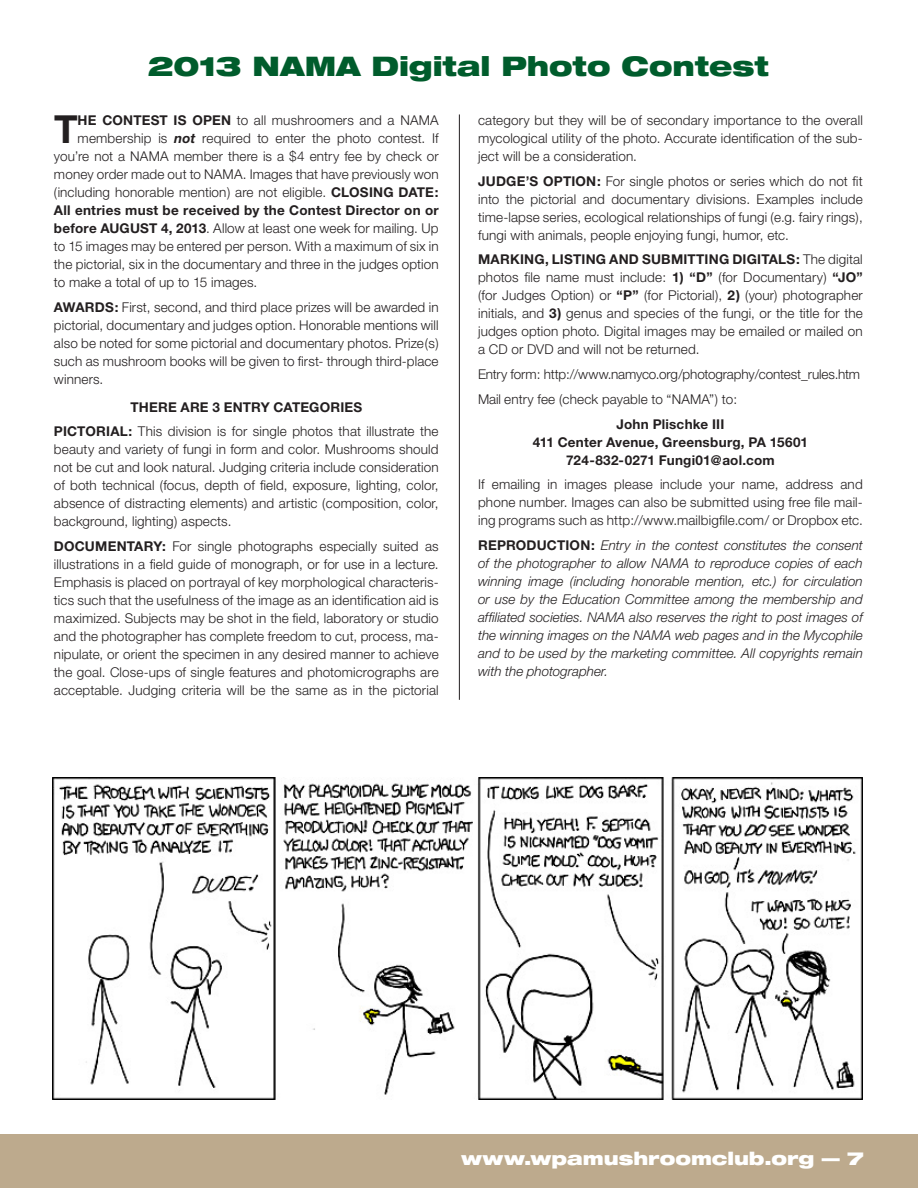
<style>
.page{position:relative;width:918px;height:1188px;background:#fff}
.page>*{position:absolute;margin:0;border:0;box-sizing:border-box;transform-origin:0 0}
.t1{font:700 38.7px "Helvetica Neue";color:#231f20}
.t2{font:900 expanded 27px "Helvetica Neue";color:#005c2c}
.t3{font:900 expanded 18px "Helvetica Neue";color:#fff}
.t4{font:300 13.5px/18px "Helvetica Neue";letter-spacing:.01em;color:#231f20;text-align:justify}
.t5{font:italic 300 13.5px/18px "Helvetica Neue";letter-spacing:-.005em;color:#231f20;text-align:justify}
.t6{font:700 13.5px "Helvetica Neue";letter-spacing:.015em;color:#231f20}
.t7{font:300 13.5px/24.8px "Helvetica Neue";letter-spacing:-.01em;color:#231f20}
.s1{font-weight:700}
.s2{font-weight:700;font-style:italic}
.s3{font-weight:700;font-style:normal}
</style>
<div class="page">
<div style="left:0;top:1134px;width:918px;height:54px;background:#bdaa8d"></div>
<img style="left:53px;top:778px;width:810px;height:322px">
<hr style="left:459px;top:114px;width:1px;height:586px;background:#231f20">
<h2 class="t2" style="left:148px;top:49px;width:623px">2013 NAMA Digital Photo Contest</h2>
<h1 class="t1" style="left:54px;top:105px;width:25px">T</h1>
<p class="t4" style="left:78px;top:111px;width:363px"><span class="s1">HE CONTEST IS OPEN</span> to all mushroomers and a NAMA</p>
<p class="t4" style="left:78px;top:129px;width:363px">membership is <span class="s2">not</span> required to enter the photo contest. If</p>
<p class="t4" style="left:54px;top:147px;width:386px">you’re not a NAMA member there is a $4 entry fee by check or</p>
<p class="t4" style="left:54px;top:165px;width:386px">money order made out to NAMA. Images that have previously won</p>
<p class="t4" style="left:54px;top:183px;width:386px">(including honorable mention) are not eligible. <span class="s1">CLOSING DATE:</span></p>
<p class="t6" style="left:54px;top:202px;width:386px">ALL ENTRIES MUST BE RECEIVED BY THE CONTEST DIRECTOR ON OR</p>
<p class="t4" style="left:54px;top:219px;width:386px"><span class="s1">BEFORE AUGUST 4, 2013</span>. Allow at least one week for mailing. Up</p>
<p class="t4" style="left:54px;top:237px;width:386px">to 15 images may be entered per person. With a maximum of six in</p>
<p class="t4" style="left:54px;top:255px;width:386px">the pictorial, six in the documentary and three in the judges option</p>
<p class="t4" style="left:54px;top:273px;width:205px">to make a total of up to 15 images.</p>
<p class="t4" style="left:54px;top:298px;width:386px"><span class="s1">AWARDS :</span> First, second, and third place prizes will be awarded in pictorial, documentary and judges option. Honorable mentions will also be noted for some pictorial and documentary photos. Prize(s) such as mushroom books will be given to first- through third-place winners.</p>
<p class="t4" style="left:54px;top:394px;width:386px;line-height:24.8px;text-align:center"><span class="s1">THERE ARE 3 ENTRY CATEGORIES<br>PICTORIAL :</span> This division is for single photos that illustrate the</p>
<p class="t4" style="left:54px;top:440px;width:386px">beauty and variety of fungi in form and color. Mushrooms should not be cut and look natural. Judging criteria include consideration of both technical (focus, depth of field, exposure, lighting, color, absence of distracting elements) and artistic (composition, color, background, lighting) aspects.</p>
<p class="t4" style="left:54px;top:537px;width:386px"><span class="s1">DOCUMENTARY:</span> For single photographs especially suited as illustrations in a field guide of monograph, or for use in a lecture.<br>Emphasis is placed on portrayal of key morphological characteris&shy;tics such that the usefulness of the image as an identification aid is maximized. Subjects may be shot in the field, laboratory or studio and the photographer has complete freedom to cut, process, ma&shy;nipulate, or orient the specimen in any desired manner to achieve the goal. Close-ups of single features and photomicrographs are acceptable. Judging criteria will be the same as in the pictorial</p>
<p class="t4" style="left:478px;top:111px;width:386px">category but they will be of secondary importance to the overall mycological utility of the photo. Accurate identification of the sub&shy;ject will be a consideration.</p>
<p class="t4" style="left:478px;top:172px;width:386px"><span class="s1">JUDG E’S OPTION:</span> For single photos or series which do not fit into the pictorial and documentary divisions. Examples include time-lapse series, ecological relationships of fungi (e.g. fairy rings), fungi with animals, people enjoying fungi, humor, etc.</p>
<p class="t4" style="left:478px;top:250px;width:386px"><span class="s1">MARKING , LISTING AND SUBMITTING DIGITALS :</span> The digital photos file name must include: <span class="s1">1) “D”</span> (for Documentary) <span class="s1">“JO” </span>(for Judges Option) or <span class="s1">“P”</span> (for Pictorial), <span class="s1">2)</span> (your) photographer initials, and <span class="s1">3)</span> genus and species of the fungi, or the title for the judges option photo. Digital images may be emailed or mailed on a CD or DVD and will not be returned.</p>
<p class="t7" style="left:478px;top:362px;width:383px">Entry form: http://www.namyco.org/photography/contest_rules.htm<br>Mail entry fee (check payable to “NAMA”) to:</p>
<p class="t6" style="left:616px;top:415px;width:101px">JOHN PLISCHKE III</p>
<p class="t6" style="left:533px;top:433px;width:277px">411 CENTER AVENUE, GREENSBURG, PA 15601</p>
<p class="t6" style="left:566px;top:451px;width:210px">724-832-0271 FUNGI01@AOL.COM</p>
<p class="t4" style="left:478px;top:475px;width:386px">If emailing in images please include your name, address and phone number. Images can also be submitted using free file mail&shy;ing programs such as http://www.mailbigfile.com/ or Dropbox etc.</p>
<p class="t5" style="left:478px;top:536px;width:386px"><span class="s3">REPRODUCT ION:</span> Entry in the contest constitutes the consent of the photographer to allow NAMA to reproduce copies of each winning image (including honorable mention, etc.) for circulation or use by the Education Committee among the membership and affiliated societies. NAMA also reserves the right to post images of the winning images on the NAMA web pages and in the Mycophile and to be used by the marketing committee. All copyrights remain with the photographer.</p>
<h3 class="t3" style="left:461px;top:1147px;width:404px">www.wpamushroomclub.org — 7</h3>
</div>
